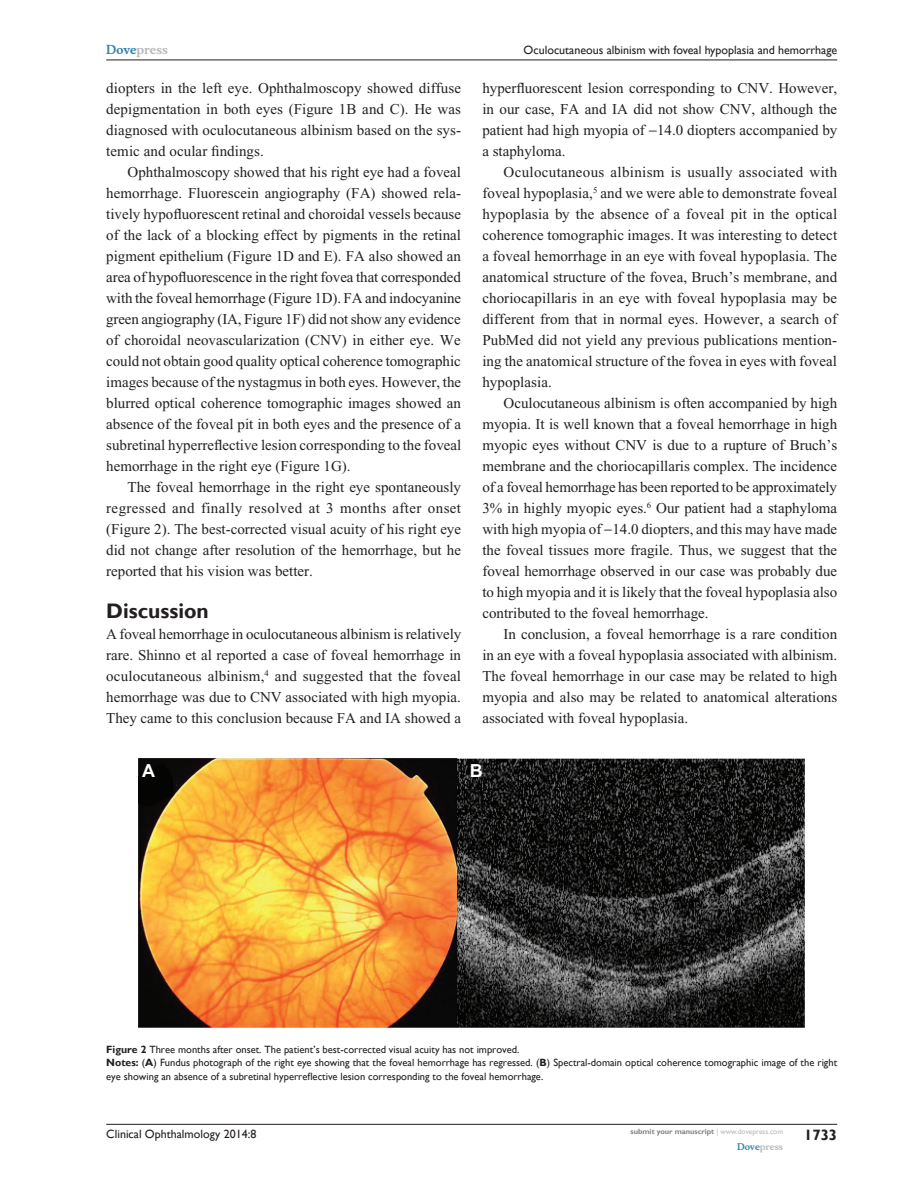
<style>
.page{position:relative;width:918px;height:1188px;background:#fff}
.page>*{position:absolute;margin:0;border:0;box-sizing:border-box;transform-origin:0 0}
.t1{font:700 21px "Gill Sans";color:#231f20}
.t2{font:700 18px "Arial";color:#fff}
.Tx{font:15px/21px "Times New Roman";color:#231f20;text-align:justify}
.TxF{font:15px/21px "Times New Roman";color:#231f20;text-align:justify}
.RunFolio-R{font:700 15px "Gill Sans";color:#231f20}
.RunH-R{font:12px "Gill Sans";color:#231f20}
.RunF-R{font:12px "Gill Sans";color:#231f20}
.RunH-Brand-R{font:700 12px "Musee";color:#b8b9bc}
.FigC{font:10.5px/13.5px "Gill Sans";color:#231f20}
.RunF-Brand-R{font:700 9px "Musee";color:#b8b9bc}
.RunF-SubmityourMS-R{font:700 7.5px "Gill Sans";color:#808285}
.s1{color:#3485ae}
.s2{font-weight:700}
.s3{font-weight:400;color:#b8b9bc}
</style>
<div class="page">
<hr style="left:106px;top:1124px;width:731px;height:1px;background:#231f20">
<hr style="left:106px;top:60px;width:731px;height:1px;background:#231f20">
<img style="left:139px;top:758px;width:666px;height:270px">
<p class="RunH-Brand-R" style="left:106px;top:43px;width:63px"><span class="s1">Dove</span>press</p>
<p class="TxF" style="left:106px;top:77px;width:356px">diopters in the left eye. Ophthalmoscopy showed diffuse depigmentation in both eyes (Figure 1B and C). He was diagnosed with oculocutaneous albinism based on the sys&shy;temic and ocular findings.</p>
<p class="Tx" style="left:106px;top:161px;width:357px;text-indent:21px">Ophthalmoscopy showed that his right eye had a foveal hemorrhage. Fluorescein angiography (FA) showed rela&shy;tively hypofluorescent retinal and choroidal vessels because of the lack of a blocking effect by pigments in the retinal pigment epithelium (Figure 1D and E). FA also showed an area of hypofluorescence in the right fovea that corresponded with the foveal hemorrhage (Figure 1D). FA and indocyanine green angiography (IA, Figure 1F) did not show any evidence of choroidal neovascularization (CNV) in either eye. We could not obtain good quality optical coherence tomographic images because of the nystagmus in both eyes. However, the blurred optical coherence tomographic images showed an absence of the foveal pit in both eyes and the presence of a subretinal hyperreflective lesion corresponding to the foveal hemorrhage in the right eye (Figure 1G).</p>
<p class="Tx" style="left:106px;top:476px;width:356px;text-indent:21px">The foveal hemorrhage in the right eye spontaneously regressed and finally resolved at 3 months after onset (Figure 2). The best-corrected visual acuity of his right eye did not change after resolution of the hemorrhage, but he reported that his vision was better.</p>
<h1 class="t1" style="left:106px;top:598px;width:104px">Discussion</h1>
<p class="TxF" style="left:106px;top:623px;width:356px">A foveal hemorrhage in oculocutaneous albinism is relatively rare. Shinno et al reported a case of foveal hemorrhage in oculocutaneous albinism,<sup>4</sup> and suggested that the foveal hemorrhage was due to CNV associated with high myopia.<br>They came to this conclusion because FA and IA showed a</p>
<p class="RunH-R" style="left:524px;top:43px;width:315px">Oculocutaneous albinism with foveal hypoplasia and hemorrhage</p>
<p class="TxF" style="left:482px;top:77px;width:356px">hyperfluorescent lesion corresponding to CNV. However, in our case, FA and IA did not show CNV, although the patient had high myopia of 14.0 diopters accompanied by a staphyloma.</p>
<p class="Tx" style="left:482px;top:161px;width:356px;text-indent:21px">Oculocutaneous albinism is usually associated with foveal hypoplasia,<sup>5</sup> and we were able to demonstrate foveal hypoplasia by the absence of a foveal pit in the optical coherence tomographic images. It was interesting to detect a foveal hemorrhage in an eye with foveal hypoplasia. The anatomical structure of the fovea, Bruch’s membrane, and choriocapillaris in an eye with foveal hypoplasia may be different from that in normal eyes. However, a search of PubMed did not yield any previous publications mention&shy;ing the anatomical structure of the fovea in eyes with foveal hypoplasia.</p>
<p class="Tx" style="left:482px;top:392px;width:356px;text-indent:21px">Oculocutaneous albinism is often accompanied by high myopia. It is well known that a foveal hemorrhage in high myopic eyes without CNV is due to a rupture of Bruch’s membrane and the choriocapillaris complex. The incidence of a foveal hemorrhage has been reported to be approximately 3% in highly myopic eyes.<sup>6</sup> Our patient had a staphyloma with high myopia of 14.0 diopters, and this may have made the foveal tissues more fragile. Thus, we suggest that the foveal hemorrhage observed in our case was probably due to high myopia and it is likely that the foveal hypoplasia also contributed to the foveal hemorrhage.</p>
<p class="Tx" style="left:482px;top:623px;width:356px;text-indent:21px">In conclusion, a foveal hemorrhage is a rare condition in an eye with a foveal hypoplasia associated with albinism.<br>The foveal hemorrhage in our case may be related to high myopia and also may be related to anatomical alterations associated with foveal hypoplasia.</p>
<p class="t2" style="left:142px;top:758px;width:14px">A</p>
<p class="t2" style="left:470px;top:758px;width:14px">B</p>
<p class="FigC" style="left:106px;top:1042px;width:415px"><span class="s2">Figure 2</span> Three months after onset. The patient’s best-corrected visual acuity has not improved.</p>
<p class="FigC" style="left:106px;top:1056px;width:732px"><span class="s2">Notes:</span> (<span class="s2">A</span>) Fundus photograph of the right eye showing that the foveal hemorrhage has regressed. (<span class="s2">B</span>) Spectral-domain optical coherence tomographic image of the right eye showing an absence of a subretinal hyperreflective lesion corresponding to the foveal hemorrhage.</p>
<p class="RunF-R" style="left:106px;top:1127px;width:152px">Clinical Ophthalmology 2014:8</p>
<p class="RunF-SubmityourMS-R" style="left:631px;top:1127px;width:154px">submit your manuscript <span class="s3">| www.dovepress.com</span></p>
<p class="RunF-Brand-R" style="left:737px;top:1141px;width:48px"><span class="s1">Dove</span>press</p>
<p class="RunFolio-R" style="left:804px;top:1126px;width:35px">1733</p>
</div>
